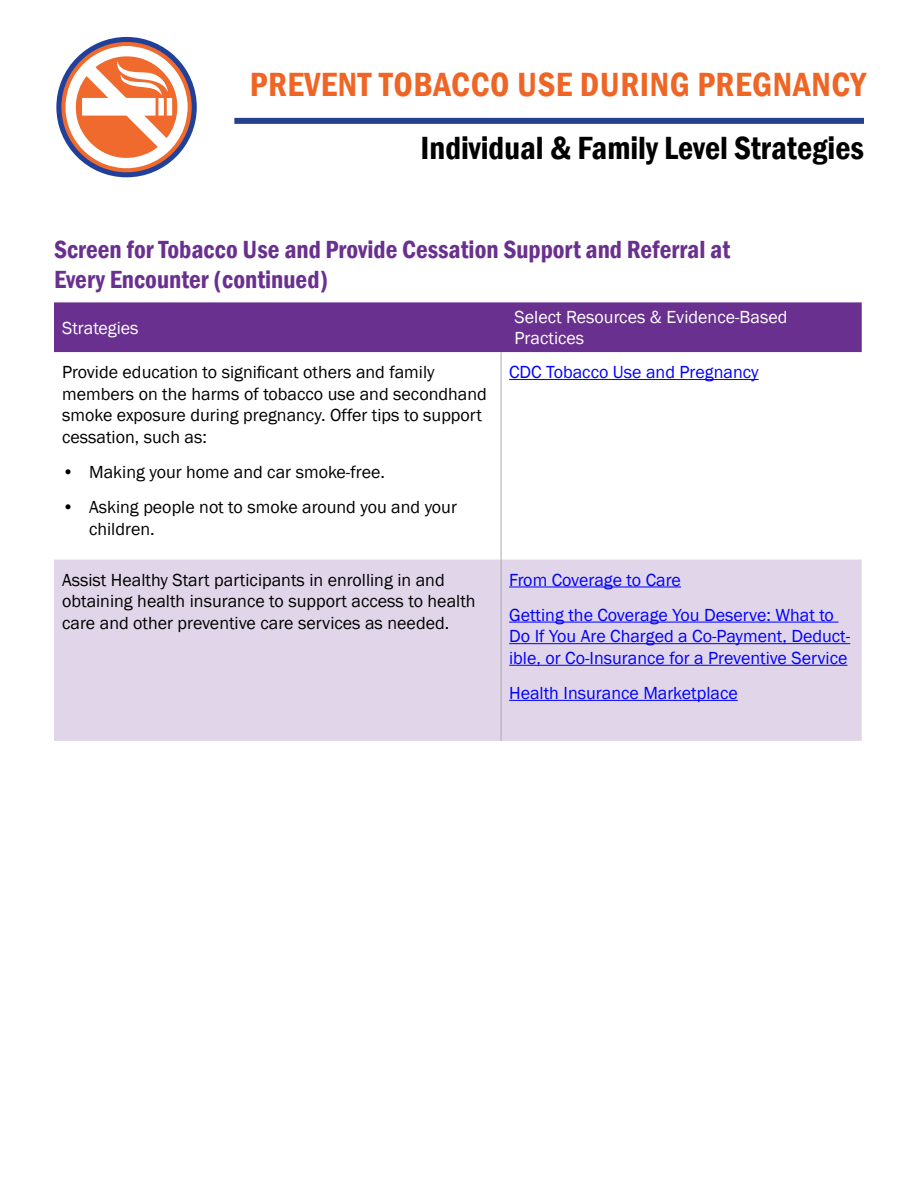
<style>
.page{position:relative;width:918px;height:1188px;background:#fff}
.page>*{position:absolute;margin:0;border:0;box-sizing:border-box;transform-origin:0 0}
.t1{font:600 condensed 34.5px "Franklin Gothic";letter-spacing:.015em;color:#ef6525}
.t2{font:600 condensed 33px "Franklin Gothic";color:#000}
.headings{font:600 condensed 25.5px/30.6px "Franklin Gothic";color:#6a308f}
.t3{font:18px/21.6px "Franklin Gothic";color:#000}
.hyperlinks{font:18px/21.6px "Franklin Gothic";color:#00f}
.t4{font:18px/21.6px "Franklin Gothic";color:#fff}
</style>
<div class="page">
<div style="left:54px;top:302px;width:808px;height:50px;background:#6a308f"></div>
<div style="left:54px;top:560px;width:808px;height:181px;background:#e1d6e9"></div>
<hr style="left:501px;top:352px;width:1px;height:208px;background:#a7a9ac">
<hr style="left:501px;top:560px;width:1px;height:181px;background:#a7a9ac">
<hr style="left:509px;top:379px;width:250px;height:1px;background:#00f">
<hr style="left:509px;top:587px;width:172px;height:1px;background:#00f">
<hr style="left:509px;top:622px;width:330px;height:1px;background:#00f">
<hr style="left:509px;top:643px;width:341px;height:1px;background:#00f">
<hr style="left:509px;top:665px;width:339px;height:1px;background:#00f">
<hr style="left:509px;top:700px;width:229px;height:1px;background:#00f">
<svg style="left:59px;top:39px;width:135px;height:136px"></svg>
<div style="left:56px;top:37px;width:141px;height:140px;border:5px solid #21409a;border-radius:50%"></div>
<svg style="left:66px;top:46px;width:122px;height:122px"></svg>
<div style="left:234px;top:118px;width:630px;height:6px;background:#25408f"></div>
<p class="t1" style="left:250px;top:62px;width:618px">PREVENT TOBACCO USE DURING PREGNANCY</p>
<p class="t2" style="left:421px;top:126px;width:445px">Individual &amp; Family Level Strategies</p>
<p class="headings" style="left:54px;top:233px;width:678px">Screen for Tobacco Use and Provide Cessation Support and Referral at<br>Every Encounter (continued)</p>
<p class="t4" style="left:62px;top:317px;width:78px">Strategies</p>
<p class="t4" style="left:515px;top:306px;width:274px">Select Resources &amp; Evidence-Based<br>Practices</p>
<p class="t3" style="left:62px;top:362px;width:426px">Provide education to significant others and family members on the harms of tobacco use and secondhand smoke exposure during pregnancy. Offer tips to support cessation, such as:</p>
<p class="t3" style="left:62px;top:462px;width:324px">• Making your home and car smoke-free.</p>
<p class="t3" style="left:89px;top:497px;width:369px;text-indent:-27px">• Asking people not to smoke around you and your children.</p>
<p class="hyperlinks" style="left:509px;top:362px;width:251px">CDC Tobacco Use and Pregnancy</p>
<p class="t3" style="left:62px;top:569px;width:415px">Assist Healthy Start participants in enrolling in and obtaining health insurance to support access to health care and other preventive care services as needed.</p>
<p class="hyperlinks" style="left:509px;top:569px;width:173px">From Coverage to Care</p>
<p class="hyperlinks" style="left:509px;top:604px;width:343px">Getting the Coverage You Deserve: What to<br>Do If You Are Charged a Co-Payment, Deduct&shy;ible, or Co-Insurance for a Preventive Service</p>
<p class="hyperlinks" style="left:509px;top:683px;width:230px">Health Insurance Marketplace</p>
</div>
